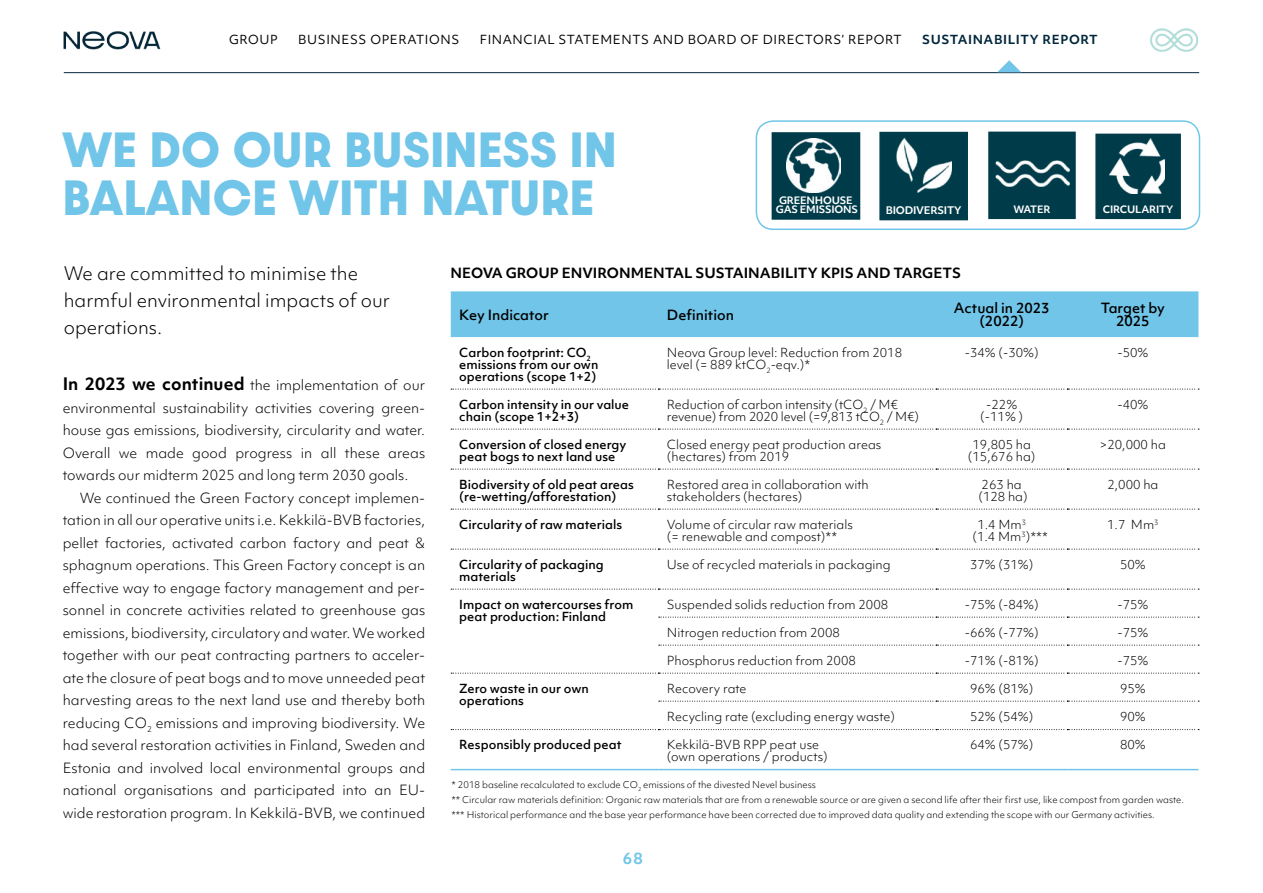
<style>
.page{position:relative;width:1263px;height:893px;background:#fff}
.page>*{position:absolute;margin:0;border:0;box-sizing:border-box;transform-origin:0 0}
.t1{font:700 42px "Dazzle Unicase";letter-spacing:.02em;color:#71c5e8}
.t2{font:300 18px/27px "Objektiv Mk 1";color:#000}
.t3{font:700 15px "Objektiv Mk 1";color:#71c5e8}
.t4{font:300 13.5px/22.5px "Objektiv Mk 1";color:#000;text-align:justify}
.t5{font:500 13.5px/13.5px "Objektiv Mk 1";color:#000;text-align:center}
.t6{font:700 13.5px "Objektiv Mk 1";color:#000}
.t7{font:300 12px/12px "Objektiv Mk 1";color:#000}
.t8{font:500 12px/12px "Objektiv Mk 1";color:#000}
.t9{font:12px "Objektiv Mk 1";letter-spacing:.05em;color:#000}
.t10{font:700 12px "Objektiv Mk 1";letter-spacing:.05em;color:#00263a}
.t11{font:700 10.05px "Objektiv Mk 1";color:#fff}
.t12{font:700 9.75px/9.8px "Objektiv Mk 1";letter-spacing:-.02em;color:#fff}
.t13{font:300 9px/15px "Objektiv Mk 1";color:#000}
.s1{font-weight:700;font-size:16.5px}
</style>
<div class="page">
<hr style="left:64px;top:72px;width:1135px;height:1px;background:#00263a">
<img style="left:63px;top:32px;width:98px;height:17px">
<img style="left:1150px;top:28px;width:49px;height:24px">
<svg style="left:997px;top:60px;width:24px;height:12px"></svg>
<div style="left:756px;top:120px;width:444px;height:110px;border:2px solid #71c5e8;border-radius:17px"></div>
<div style="left:772px;top:132px;width:88px;height:88px;background:#003b49;border:1px solid #003b49"></div>
<img style="left:787px;top:138px;width:54px;height:54px">
<div style="left:879px;top:132px;width:89px;height:88px;background:#003b49;border:1px solid #003b49"></div>
<img style="left:896px;top:137px;width:56px;height:56px">
<div style="left:988px;top:132px;width:88px;height:87px;background:#003b49;border:1px solid #003b49"></div>
<img style="left:995px;top:160px;width:75px;height:27px">
<div style="left:1095px;top:134px;width:86px;height:85px;background:#003b49;border:1px solid #003b49"></div>
<img style="left:1109px;top:139px;width:56px;height:55px">
<div style="left:451px;top:291px;width:747px;height:46px;background:#71c5e8"></div>
<svg style="left:451px;top:389px;width:748px;height:1px"></svg>
<svg style="left:451px;top:429px;width:748px;height:1px"></svg>
<svg style="left:451px;top:469px;width:748px;height:1px"></svg>
<svg style="left:451px;top:509px;width:748px;height:1px"></svg>
<svg style="left:451px;top:549px;width:748px;height:1px"></svg>
<svg style="left:451px;top:589px;width:748px;height:1px"></svg>
<svg style="left:659px;top:617px;width:540px;height:1px"></svg>
<svg style="left:659px;top:645px;width:540px;height:1px"></svg>
<svg style="left:451px;top:673px;width:748px;height:1px"></svg>
<svg style="left:659px;top:701px;width:540px;height:1px"></svg>
<svg style="left:451px;top:729px;width:748px;height:1px"></svg>
<hr style="left:451px;top:769px;width:207px;height:1px;background:#71c5e8">
<hr style="left:658px;top:769px;width:278px;height:1px;background:#71c5e8">
<hr style="left:936px;top:769px;width:131px;height:1px;background:#71c5e8">
<hr style="left:1067px;top:769px;width:131px;height:1px;background:#71c5e8">
<p class="t9" style="left:229px;top:31px;width:50px">GROUP</p>
<p class="t9" style="left:298px;top:31px;width:163px">BUSINESS OPERATIONS</p>
<p class="t9" style="left:480px;top:31px;width:423px">FINANCIAL STATEMENTS AND BOARD OF DIRECTORS’ REPORT</p>
<p class="t10" style="left:922px;top:31px;width:177px">SUSTAINABILITY REPORT</p>
<h1 class="t1" style="left:63px;top:117px;width:204px">WE DO OUR</h1>
<h1 class="t1" style="left:344px;top:117px;width:268px">BUSINESS IN</h1>
<h1 class="t1" style="left:63px;top:165px;width:117px">BALANCE</h1>
<h1 class="t1" style="left:290px;top:165px;width:248px">WITH NATURE</h1>
<p class="t12" style="left:776px;top:195px;width:56px;text-indent:39px">HOUSE<br>GAS EMISSIONS</p>
<p class="t11" style="left:886px;top:203px;width:7px">BIO</p>
<p class="t11" style="left:905px;top:203px;width:27px">DIVERSITY</p>
<p class="t12" style="left:1013px;top:204px;width:13px">WATER</p>
<p class="t12" style="left:1103px;top:204px;width:28px">CIRCULARITY</p>
<p class="t12" style="left:779px;top:195px;width:16px">GREEN</p>
<h2 class="t2" style="left:64px;top:260px;width:328px">We are committed to minimise the harmful environmental impacts of our operations.</h2>
<p class="t4" style="left:63px;top:374px;width:364px"><span class="s1">IN 2023 WE CONTINUED</span> the implementation of our environmental sustainability activities covering green&shy;house gas emissions, biodiversity, circularity and water.<br>Overall we made good progress in all these areas towards our midterm 2025 and long term 2030 goals.</p>
<p class="t4" style="left:63px;top:486px;width:364px;text-indent:17px">We continued the Green Factory concept implemen&shy;tation in all our operative units i.e. Kekkilä-BVB factories, pellet factories, activated carbon factory and peat &amp; sphagnum operations. This Green Factory concept is an effective way to engage factory management and per&shy;sonnel in concrete activities related to greenhouse gas emissions, biodiversity, circulatory and water. We worked together with our peat contracting partners to acceler&shy;ate the closure of peat bogs and to move unneeded peat harvesting areas to the next land use and thereby both reducing CO<sub>2</sub> emissions and improving biodiversity. We had several restoration activities in Finland, Sweden and Estonia and involved local environmental groups and national organisations and participated into an EU&shy;wide restoration program. In Kekkilä-BVB, we continued</p>
<p class="t6" style="left:450px;top:263px;width:512px">N EOVA GROUP ENVIRONM ENTAL SUSTAINABILITY KPI S AND TARGETS</p>
<p class="t5" style="left:459px;top:308px;width:91px">Key Indicator</p>
<p class="t5" style="left:667px;top:308px;width:69px">Definition</p>
<p class="t5" style="left:954px;top:301px;width:97px">Actual in 2023 (2022)</p>
<p class="t5" style="left:1101px;top:301px;width:66px">Target by<br>2025</p>
<p class="t8" style="left:459px;top:346px;width:141px">Carbon footprint: CO<sub>2 </sub>emissions from our own operations (scope 1+2)</p>
<p class="t7" style="left:667px;top:346px;width:237px">Neova Group level: Reduction from 2018 level (= 889 ktCO<sub>2</sub>-eqv.)*</p>
<p class="t7" style="left:965px;top:346px;width:75px">-34% (-30%)</p>
<p class="t7" style="left:1117px;top:346px;width:33px">-50%</p>
<p class="t8" style="left:459px;top:398px;width:171px">Carbon intensity in our value chain (scope 1+2+3)</p>
<p class="t7" style="left:667px;top:398px;width:254px">Reduction of carbon intensity (tCO<sub>2</sub> / M€ revenue) from 2020 level (=9,813 tCO<sub>2</sub> / M€)</p>
<p class="t7" style="left:980px;top:398px;width:44px;text-align:center">-22% (-11% )</p>
<p class="t7" style="left:1117px;top:398px;width:33px">-40%</p>
<p class="t8" style="left:459px;top:438px;width:169px">Conversion of closed energy peat bogs to next land use</p>
<p class="t7" style="left:667px;top:438px;width:216px">Closed energy peat production areas (hectares) from 2019</p>
<p class="t7" style="left:968px;top:438px;width:69px;text-align:center">19,805 ha (15,676 ha)</p>
<p class="t7" style="left:1100px;top:438px;width:67px">&gt;20,000 ha</p>
<p class="t8" style="left:459px;top:478px;width:176px">Biodiversity of old peat areas (re-wetting/afforestation)</p>
<p class="t7" style="left:667px;top:478px;width:203px">Restored area in collaboration with stakeholders (hectares)</p>
<p class="t7" style="left:978px;top:478px;width:51px">263 ha (128 ha)</p>
<p class="t7" style="left:1107px;top:478px;width:53px">2,000 ha</p>
<p class="t8" style="left:459px;top:518px;width:164px">Circularity of raw materials</p>
<p class="t7" style="left:667px;top:518px;width:188px">Volume of circular raw materials (= renewable and compost)**</p>
<p class="t7" style="left:972px;top:518px;width:77px;text-indent:5px">1.4 Mm<sup>3 </sup>(1.4 Mm<sup>3</sup>)***</p>
<p class="t7" style="left:1107px;top:518px;width:53px">1.7 Mm<sup>3</sup></p>
<p class="t8" style="left:459px;top:558px;width:146px">Circularity of packaging materials</p>
<p class="t7" style="left:667px;top:558px;width:225px">Use of recycled materials in packaging</p>
<p class="t7" style="left:970px;top:558px;width:65px">37% (31%)</p>
<p class="t7" style="left:1120px;top:558px;width:27px">50%</p>
<p class="t8" style="left:459px;top:598px;width:176px">Impact on watercourses from peat production: Finland</p>
<p class="t7" style="left:667px;top:598px;width:223px">Suspended solids reduction from 2008</p>
<p class="t7" style="left:965px;top:598px;width:75px">-75% (-84%)</p>
<p class="t7" style="left:1117px;top:598px;width:33px">-75%</p>
<p class="t7" style="left:667px;top:626px;width:175px">Nitrogen reduction from 2008</p>
<p class="t7" style="left:965px;top:626px;width:75px">-66% (-77%)</p>
<p class="t7" style="left:1117px;top:626px;width:33px">-75%</p>
<p class="t7" style="left:667px;top:654px;width:190px">Phosphorus reduction from 2008</p>
<p class="t7" style="left:965px;top:654px;width:75px">-71% (-81%)</p>
<p class="t7" style="left:1117px;top:654px;width:33px">-75%</p>
<p class="t8" style="left:459px;top:682px;width:131px">Zero waste in our own operations</p>
<p class="t7" style="left:667px;top:682px;width:81px">Recovery rate</p>
<p class="t7" style="left:970px;top:682px;width:65px">96% (81%)</p>
<p class="t7" style="left:1120px;top:682px;width:27px">95%</p>
<p class="t7" style="left:667px;top:710px;width:230px">Recycling rate (excluding energy waste)</p>
<p class="t7" style="left:970px;top:710px;width:65px">52% (54%)</p>
<p class="t7" style="left:1120px;top:710px;width:27px">90%</p>
<p class="t8" style="left:459px;top:738px;width:164px">Responsibly produced peat</p>
<p class="t7" style="left:667px;top:739px;width:162px">Kekkilä-BVB RPP peat use (own operations / products)</p>
<p class="t7" style="left:970px;top:739px;width:65px">64% (57%)</p>
<p class="t7" style="left:1120px;top:739px;width:27px">80%</p>
<p class="t13" style="left:451px;top:777px;width:734px">* 2018 baseline recalculated to exclude CO<sub>2</sub> emissions of the divested Nevel business<br>** Circular raw materials definition: Organic raw materials that are from a renewable source or are given a second life after their first use, like compost from garden waste. *** Historical performance and the base year performance have been corrected due to improved data quality and extending the scope with our Germany activities.</p>
<p class="t3" style="left:623px;top:848px;width:22px">68</p>
</div>
